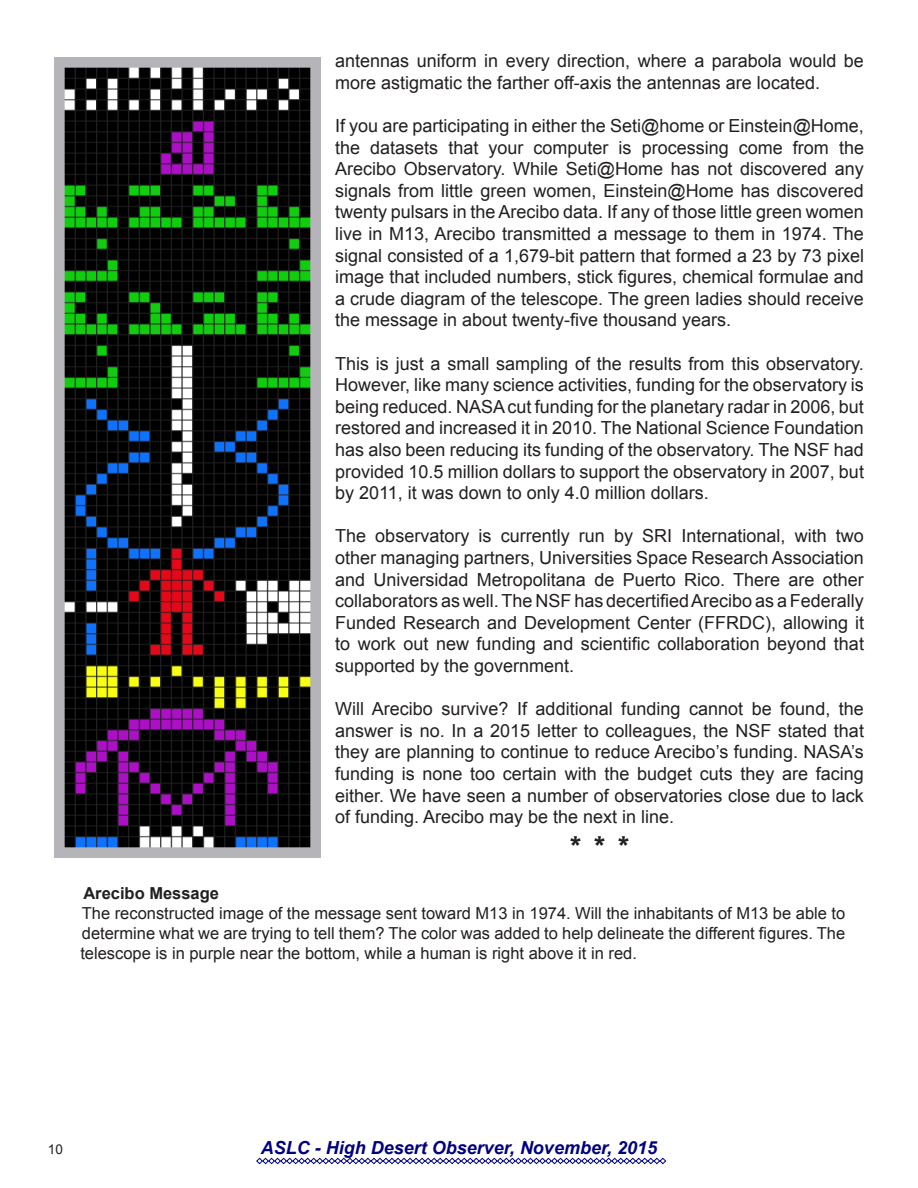
<style>
.page{position:relative;width:918px;height:1188px;background:#fff}
.page>*{position:absolute;margin:0;border:0;box-sizing:border-box;transform-origin:0 0}
.t1{font:900 27px "Arial";color:#231f20}
.t2{font:18px/21.6px "Arial";color:#231f20;text-align:justify}
.t3{font:italic 700 18px "Arial";color:#000080}
.t4{font:16.5px/19.8px "Arial";color:#231f20;text-align:justify}
.t5{font:700 16.5px "Arial";color:#231f20}
.t6{font:13.5px "Arial";color:#231f20}
</style>
<div class="page">
<svg style="left:256px;top:1158px;width:410px;height:6px"></svg>
<img style="left:54px;top:58px;width:267px;height:800px">
<p class="t2" style="left:335px;top:50px;width:530px">antennas uniform in every direction, where a parabola would be more astigmatic the farther off-axis the antennas are located.</p>
<p class="t2" style="left:335px;top:115px;width:530px">If you are participating in either the Seti@home or Einstein@Home, the datasets that your computer is processing come from the Arecibo Observatory. While Seti@Home has not discovered any signals from little green women, Einstein@Home has discovered twenty pulsars in the Arecibo data. If any of those little green women live in M13, Arecibo transmitted a message to them in 1974. The signal consisted of a 1,679-bit pattern that formed a 23 by 73 pixel image that included numbers, stick figures, chemical formulae and a crude diagram of the telescope. The green ladies should receive the message in about twenty-five thousand years.</p>
<p class="t2" style="left:335px;top:353px;width:530px">This is just a small sampling of the results from this observatory.<br>However, like many science activities, funding for the observatory is being reduced. NASA cut funding for the planetary radar in 2006, but restored and increased it in 2010. The National Science Foundation has also been reducing its funding of the observatory. The NSF had provided 10.5 million dollars to support the observatory in 2007, but by 2011, it was down to only 4.0 million dollars.</p>
<p class="t2" style="left:335px;top:526px;width:530px">The observatory is currently run by SRI International, with two other managing partners, Universities Space Research Association and Universidad Metropolitana de Puerto Rico. There are other collaborators as well. The NSF has decertified Arecibo as a Federally Funded Research and Development Center (FFRDC), allowing it to work out new funding and scientific collaboration beyond that supported by the government.</p>
<p class="t2" style="left:335px;top:698px;width:530px">Will Arecibo survive? If additional funding cannot be found, the answer is no. In a 2015 letter to colleagues, the NSF stated that they are planning to continue to reduce Arecibo’s funding. NASA’s funding is none too certain with the budget cuts they are facing either. We have seen a number of observatories close due to lack of funding. Arecibo may be the next in line.</p>
<p class="t1" style="left:568px;top:826px;width:65px">* * *</p>
<p class="t5" style="left:83px;top:882px;width:137px">Arecibo Message</p>
<p class="t4" style="left:80px;top:904px;width:766px">The reconstructed image of the message sent toward M13 in 1974. Will the inhabitants of M13 be able to determine what we are trying to tell them? The color was added to help delineate the different figures. The telescope is in purple near the bottom, while a human is right above it in red.</p>
<p class="t6" style="left:48px;top:1140px;width:17px">10</p>
<p class="t3" style="left:261px;top:1136px;width:398px">ASLC - High Desert Observer, November, 2015</p>
</div>
